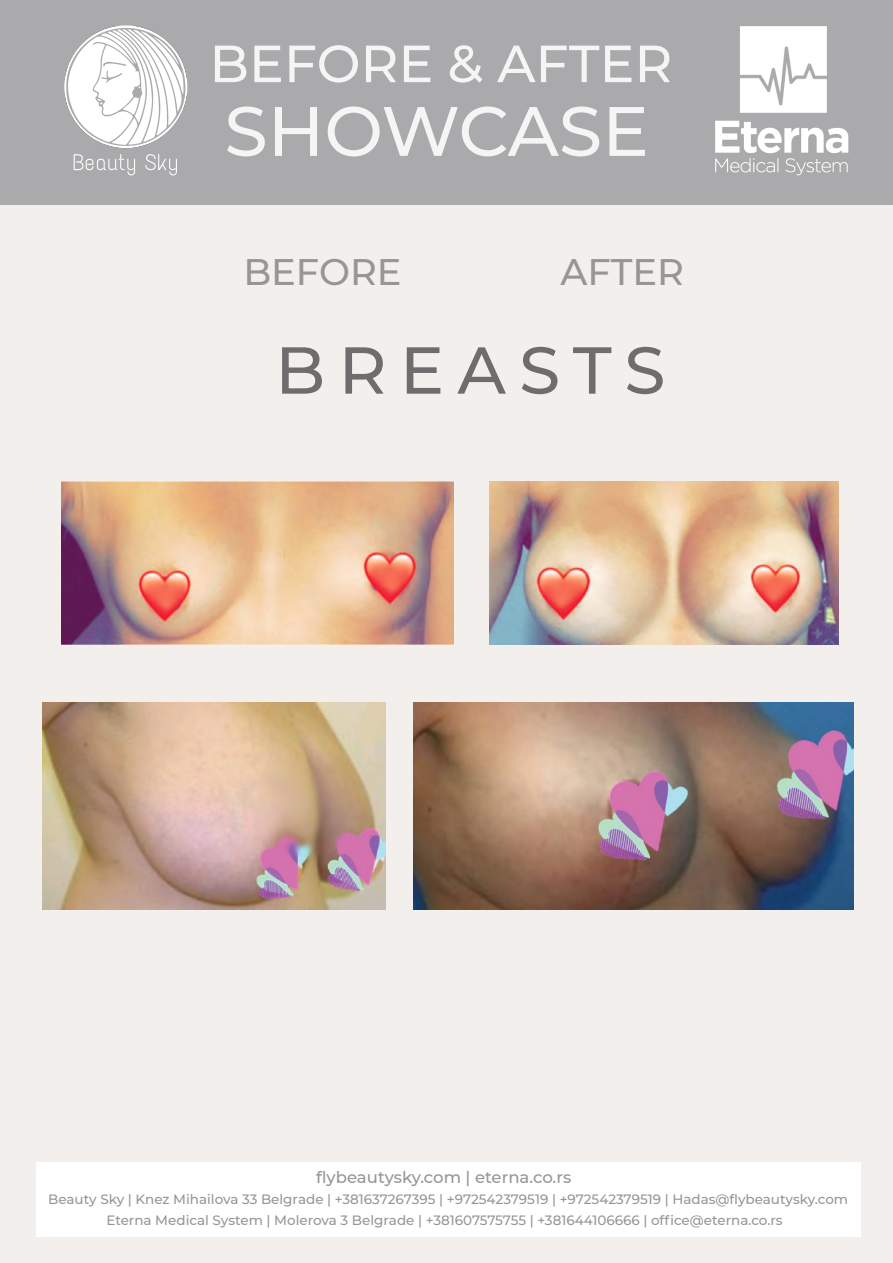
<style>
.page{position:relative;width:893px;height:1263px;background:#f3efec}
.page>*{position:absolute;margin:0;border:0;box-sizing:border-box;transform-origin:0 0}
.t1{font:500 69.75px "Montserrat";color:#f6f5f5}
.t2{font:500 66.15px "Montserrat";letter-spacing:.2em;color:#6e6c6c}
.t3{font:500 52.2px "Montserrat";color:#f6f5f5}
.t4{font:500 36.9px "Montserrat";color:#969698}
.t5{font:500 16.5px "Montserrat";color:#969698}
.t6{font:500 13.5px/21px "Montserrat";color:#969698;text-align:center}
</style>
<div class="page">
<div style="left:0;top:0;width:893px;height:205px;background:#aaaaac"></div>
<img style="left:64px;top:25px;width:124px;height:151px">
<img style="left:715px;top:26px;width:134px;height:150px">
<div style="left:36px;top:1162px;width:825px;height:74px;background:#fff"></div>
<img style="left:62px;top:482px;width:391px;height:162px">
<img style="left:489px;top:482px;width:349px;height:162px">
<img style="left:43px;top:702px;width:343px;height:207px">
<img style="left:413px;top:702px;width:440px;height:207px">
<h3 class="t3" style="left:209px;top:27px;width:464px">BEFORE &amp; AFTER</h3>
<h1 class="t1" style="left:224px;top:82px;width:426px">SHOWCASE</h1>
<h3 class="t4" style="left:243px;top:246px;width:160px">BEFORE</h3>
<h3 class="t4" style="left:560px;top:246px;width:125px">AFTER</h3>
<h2 class="t2" style="left:275px;top:324px;width:392px">BREASTS</h2>
<p class="t5" style="left:316px;top:1165px;width:257px">flybeautysky.com | eterna.co.rs</p>
<p class="t6" style="left:48px;top:1188px;width:801px">Beauty Sky | Knez Mihailova 33 Belgrade | +381637267395 | +972542379519 | +972542379519 | Hadas@flybeautysky.com<br>Eterna Medical System | Molerova 3 Belgrade | +381607575755 | +381644106666 | office@eterna.co.rs</p>
</div>
